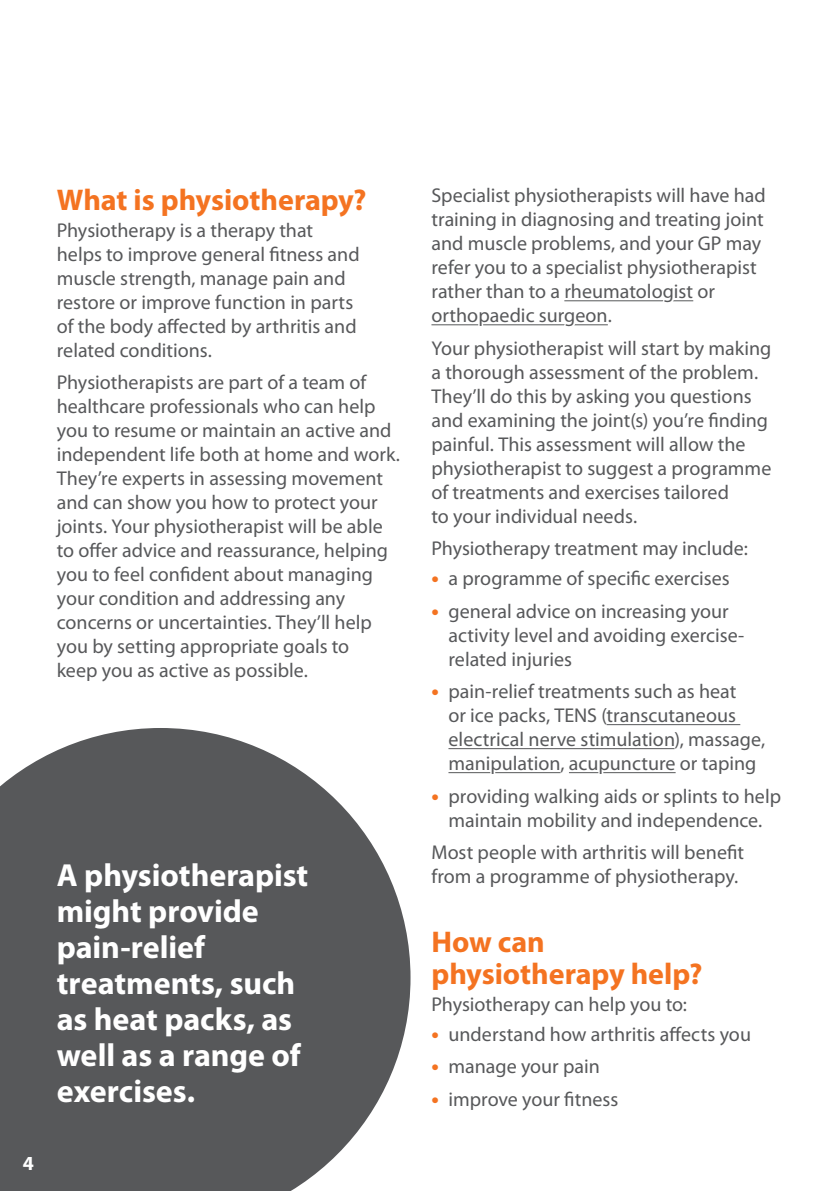
<style>
.page{position:relative;width:840px;height:1191px;background:#fff}
.page>*{position:absolute;margin:0;border:0;box-sizing:border-box;transform-origin:0 0}
.t1{font:700 32px/36px "Myriad Pro";letter-spacing:-.005em;color:#fff}
.t2{font:700 30px/32px "Myriad Pro";letter-spacing:-.005em;color:#f47321}
.t3{font:20px/24px "Myriad Pro";color:#57585a}
.t4{font:700 20px "Myriad Pro";color:#fff}
.s1{font-weight:700;font-size:22px;color:#f47321}
</style>
<div class="page">
<hr style="left:606px;top:724px;width:133px;height:1px;background:#57585a">
<svg style="left:431px;top:300px;width:263px;height:26px"></svg>
<svg style="left:448px;top:724px;width:290px;height:50px"></svg>
<svg style="left:0;top:728px;width:410px;height:463px;background:#6b6c6e"></svg>
<h2 class="t2" style="left:57px;top:183px;width:311px">What is physiotherapy?</h2>
<p class="t3" style="left:57px;top:217px;width:304px">Physiotherapy is a therapy that helps to improve general fitness and muscle strength, manage pain and restore or improve function in parts of the body affected by arthritis and related conditions.</p>
<p class="t3" style="left:57px;top:370px;width:344px">Physiotherapists are part of a team of healthcare professionals who can help you to resume or maintain an active and independent life both at home and work.<br>They’re experts in assessing movement and can show you how to protect your joints. Your physiotherapist will be able to offer advice and reassurance, helping you to feel confident about managing your condition and addressing any concerns or uncertainties. They’ll help you by setting appropriate goals to<br>keep you as active as possible.</p>
<p class="t4" style="left:23px;top:1150px;width:13px">4</p>
<h1 class="t1" style="left:57px;top:856px;width:253px">A physiotherapist might provide pain-relief treatments, such as heat packs, as well as a range of exercises.</h1>
<p class="t3" style="left:431px;top:183px;width:335px">Specialist physiotherapists will have had training in diagnosing and treating joint and muscle problems, and your GP may refer you to a specialist physiotherapist rather than to a rheumatologist or orthopaedic surgeon.</p>
<p class="t3" style="left:431px;top:336px;width:341px">Your physiotherapist will start by making a thorough assessment of the problem.<br>They’ll do this by asking you questions and examining the joint(s) you’re finding painful. This assessment will allow the physiotherapist to suggest a programme of treatments and exercises tailored<br>to your individual needs.</p>
<p class="t3" style="left:431px;top:536px;width:318px">Physiotherapy treatment may include:</p>
<p class="t3" style="left:431px;top:566px;width:299px"><span class="s1">•</span> a programme of specific exercises</p>
<p class="t3" style="left:448px;top:598px;width:297px;text-indent:-17px"><span class="s1">•</span> general advice on increasing your activity level and avoiding exercise&shy;related injuries</p>
<p class="t3" style="left:448px;top:679px;width:318px;text-indent:-17px"><span class="s1">•</span> pain-relief treatments such as heat<br>or ice packs, TENS (transcutaneous electrical nerve stimulation), massage, manipulation, acupuncture or taping</p>
<p class="t3" style="left:431px;top:783px;width:351px;text-align:center"><span class="s1">•</span> providing walking aids or splints to help maintain mobility and independence.</p>
<p class="t3" style="left:431px;top:840px;width:314px">Most people with arthritis will benefit from a programme of physiotherapy.</p>
<h2 class="t2" style="left:431px;top:925px;width:272px">How can physiotherapy help?</h2>
<p class="t3" style="left:431px;top:991px;width:257px">Physiotherapy can help you to:</p>
<p class="t3" style="left:431px;top:1021px;width:321px"><span class="s1">•</span> understand how arthritis affects you</p>
<p class="t3" style="left:431px;top:1054px;width:170px"><span class="s1">•</span> manage your pain</p>
<p class="t3" style="left:431px;top:1086px;width:188px"><span class="s1">•</span> improve your fitness</p>
</div>
